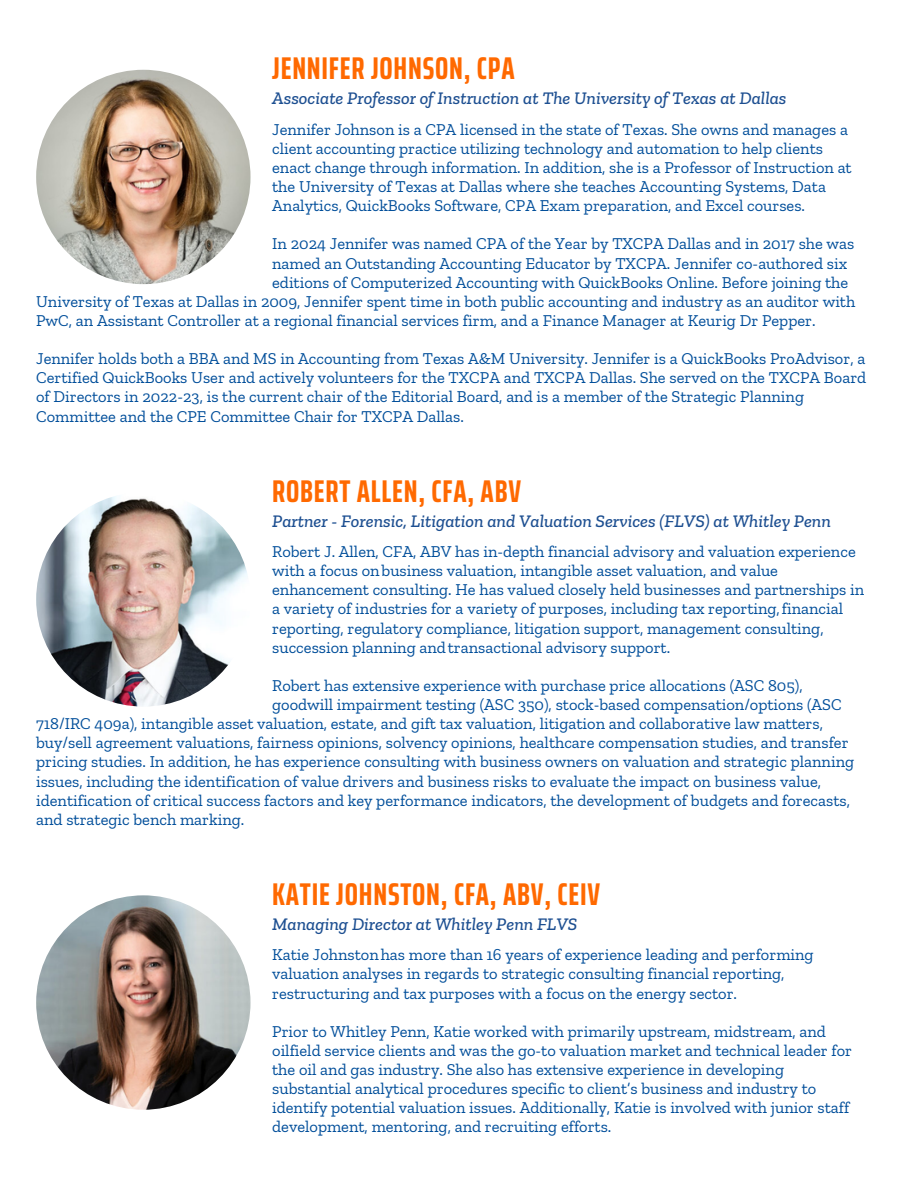
<style>
.page{position:relative;width:918px;height:1188px;background:#fff}
.page>*{position:absolute;margin:0;border:0;box-sizing:border-box;transform-origin:0 0}
.t1{font:700 extra-condensed 31.5px "Saira";letter-spacing:.025em;color:#ff6900}
.t2{font:italic 500 18px "Zilla Slab";color:#1d4f91}
.t3{font:16.5px/19.2px "Zilla Slab";color:#004e9a}
</style>
<div class="page">
<img style="left:36px;top:70px;width:215px;height:214px;border-radius:50%">
<img style="left:36px;top:492px;width:215px;height:215px;border-radius:50%">
<img style="left:36px;top:895px;width:215px;height:215px;border-radius:50%">
<p class="t1" style="left:272px;top:44px;width:244px">JENNIFER JOHNSON, CPA</p>
<p class="t2" style="left:272px;top:87px;width:516px">Associate Professor of Instruction at The University of Texas at Dallas</p>
<p class="t3" style="left:272px;top:119px;width:581px">Jennifer Johnson is a CPA licensed in the state of Texas. She owns and manages a client accounting practice utilizing technology and automation to help clients enact change through information. In addition, she is a Professor of Instruction at the University of Texas at Dallas where she teaches Accounting Systems, Data Analytics, QuickBooks Software, CPA Exam preparation, and Excel courses.</p>
<p class="t3" style="left:272px;top:234px;width:584px">In 2024 Jennifer was named CPA of the Year by TXCPA Dallas and in 2017 she was named an Outstanding Accounting Educator by TXCPA. Jennifer co-authored six editions of Computerized Accounting with QuickBooks Online. Before joining the</p>
<p class="t3" style="left:36px;top:291px;width:821px">University of Texas at Dallas in 2009, Jennifer spent time in both public accounting and industry as an auditor with<br>PwC, an Assistant Controller at a regional financial services firm, and a Finance Manager at Keurig Dr Pepper.</p>
<h1 class="t3" style="left:36px;top:349px;width:832px">Jennifer holds both a BBA and MS in Accounting from Texas A&amp;M University. Jennifer is a QuickBooks ProAdvisor, a Certified QuickBooks User and actively volunteers for the TXCPA and TXCPA Dallas. She served on the TXCPA Board of Directors in 2022-23, is the current chair of the Editorial Board, and is a member of the Strategic Planning Committee and the CPE Committee Chair for TXCPA Dallas.</h1>
<h2 class="t1" style="left:272px;top:466px;width:250px">ROBERT ALLEN, CFA, ABV</h2>
<p class="t2" style="left:272px;top:510px;width:560px">Partner - Forensic, Litigation and Valuation Services (FLVS) at Whitley Penn</p>
<p class="t3" style="left:272px;top:542px;width:593px">Robert J. Allen, CFA, ABV has in-depth financial advisory and valuation experience with a focus onbusiness valuation, intangible asset valuation, and value enhancement consulting. He has valued closely held businesses and partnerships in a variety of industries for a variety of purposes, including tax reporting,financial reporting, regulatory compliance, litigation support, management consulting, succession planning andtransactional advisory support.</p>
<p class="t3" style="left:272px;top:676px;width:571px">Robert has extensive experience with purchase price allocations (ASC 805), goodwill impairment testing (ASC 350), stock-based compensation/options (ASC</p>
<p class="t3" style="left:36px;top:714px;width:820px">718/IRC 409a), intangible asset valuation, estate, and gift tax valuation, litigation and collaborative law matters, buy/sell agreement valuations, fairness opinions, solvency opinions, healthcare compensation studies, and transfer pricing studies. In addition, he has experience consulting with business owners on valuation and strategic planning issues, including the identification of value drivers and business risks to evaluate the impact on business value, identification of critical success factors and key performance indicators, the development of budgets and forecasts, and strategic bench marking.</p>
<h1 class="t1" style="left:272px;top:869px;width:330px">KATIE JOHNSTON, CFA, ABV, CEIV</h1>
<h2 class="t2" style="left:272px;top:913px;width:307px">Managing Director at Whitley Penn FLVS</h2>
<p class="t3" style="left:272px;top:945px;width:543px">Katie Johnstonhas more than 16 years of experience leading and performing valuation analyses in regards to strategic consulting financial reporting, restructuring and tax purposes with a focus on the energy sector.</p>
<p class="t3" style="left:272px;top:1021px;width:581px">Prior to Whitley Penn, Katie worked with primarily upstream, midstream, and oilfield service clients and was the go-to valuation market and technical leader for the oil and gas industry. She also has extensive experience in developing substantial analytical procedures specific to client’s business and industry to identify potential valuation issues. Additionally, Katie is involved with junior staff development, mentoring, and recruiting efforts.</p>
</div>
